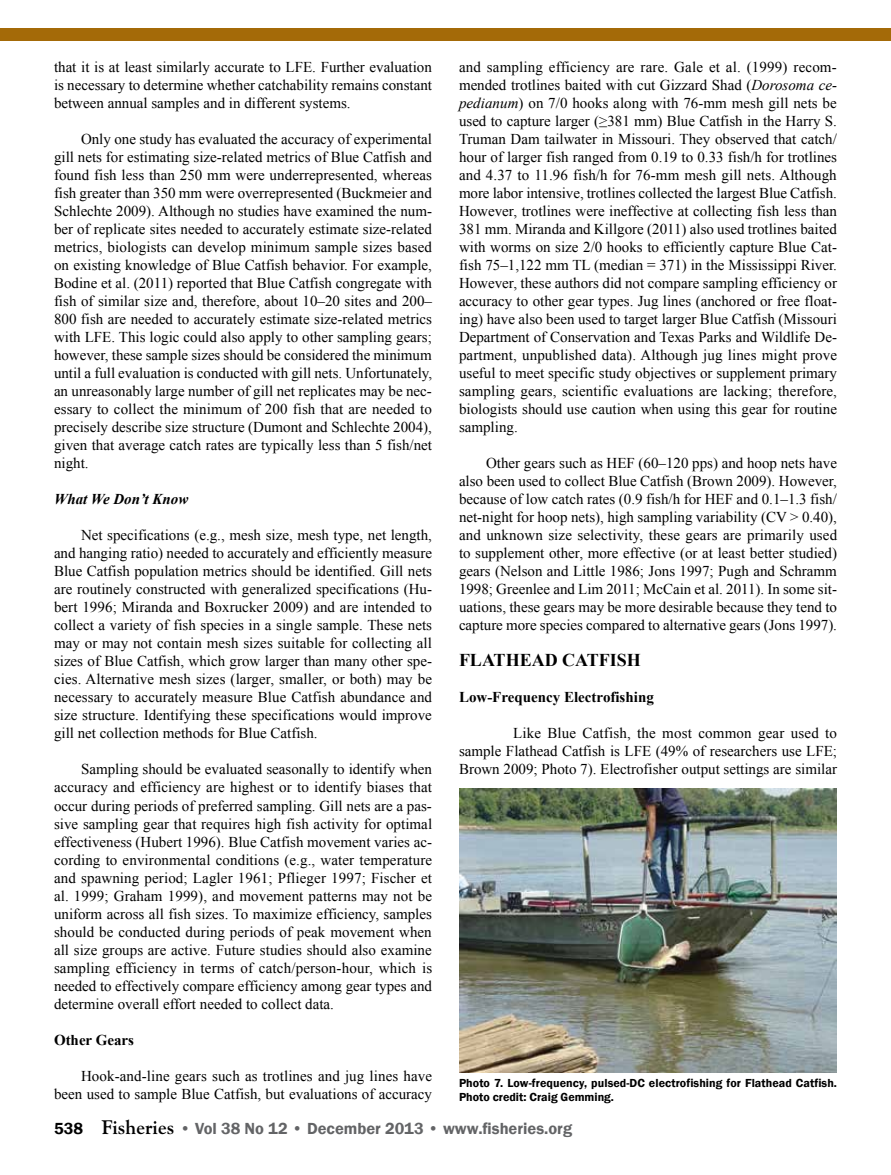
<style>
.page{position:relative;width:891px;height:1175px;background:#fff}
.page>*{position:absolute;margin:0;border:0;box-sizing:border-box;transform-origin:0 0}
.t1{font:700 18px "Times New Roman";color:#000}
.t2{font:600 16.5px "Franklin Gothic";color:#636466}
.t3{font:15px/18px "Times New Roman";color:#000;text-align:justify}
.t4{font:700 15px "Times New Roman";color:#000}
.t5{font:italic 700 15px "Times New Roman";color:#000}
.t6{font:600 12px/14.4px "Franklin Gothic";letter-spacing:.005em;color:#000}
.s1{font-style:italic}
.s2{color:#000}
.s3{font-family:"Goudy";font-weight:700;font-size:19.5px;color:#000}
</style>
<div class="page">
<img style="left:459px;top:788px;width:378px;height:284px">
<div style="left:0;top:28px;width:891px;height:12px;background:#a46a08"></div>
<p class="t3" style="left:54px;top:58px;width:380px">that it is at least similarly accurate to LFE. Further evaluation is necessary to determine whether catchability remains constant between annual samples and in different systems.</p>
<p class="t3" style="left:54px;top:130px;width:380px;text-indent:27px">Only one study has evaluated the accuracy of experimental gill nets for estimating size-related metrics of Blue Catfish and found fish less than 250 mm were underrepresented, whereas fish greater than 350 mm were overrepresented (Buckmeier and Schlechte 2009). Although no studies have examined the num&shy;ber of replicate sites needed to accurately estimate size-related metrics, biologists can develop minimum sample sizes based on existing knowledge of Blue Catfish behavior. For example, Bodine et al. (2011) reported that Blue Catfish congregate with fish of similar size and, therefore, about 10–20 sites and 200– 800 fish are needed to accurately estimate size-related metrics with LFE. This logic could also apply to other sampling gears; however, these sample sizes should be considered the minimum until a full evaluation is conducted with gill nets. Unfortunately, an unreasonably large number of gill net replicates may be nec&shy;essary to collect the minimum of 200 fish that are needed to precisely describe size structure (Dumont and Schlechte 2004), given that average catch rates are typically less than 5 fish/net night.</p>
<p class="t5" style="left:54px;top:489px;width:136px">What We Don’t Know</p>
<p class="t3" style="left:54px;top:526px;width:380px;text-indent:27px">Net specifications (e.g., mesh size, mesh type, net length, and hanging ratio) needed to accurately and efficiently measure Blue Catfish population metrics should be identified. Gill nets are routinely constructed with generalized specifications (Hu&shy;bert 1996; Miranda and Boxrucker 2009) and are intended to collect a variety of fish species in a single sample. These nets may or may not contain mesh sizes suitable for collecting all sizes of Blue Catfish, which grow larger than many other spe&shy;cies. Alternative mesh sizes (larger, smaller, or both) may be necessary to accurately measure Blue Catfish abundance and size structure. Identifying these specifications would improve gill net collection methods for Blue Catfish.</p>
<p class="t3" style="left:54px;top:760px;width:380px;text-indent:27px">Sampling should be evaluated seasonally to identify when accuracy and efficiency are highest or to identify biases that occur during periods of preferred sampling. Gill nets are a pas&shy;sive sampling gear that requires high fish activity for optimal effectiveness (Hubert 1996). Blue Catfish movement varies ac&shy;cording to environmental conditions (e.g., water temperature and spawning period; Lagler 1961; Pflieger 1997; Fischer et al. 1999; Graham 1999), and movement patterns may not be uniform across all fish sizes. To maximize efficiency, samples should be conducted during periods of peak movement when all size groups are active. Future studies should also examine sampling efficiency in terms of catch/person-hour, which is needed to effectively compare efficiency among gear types and determine overall effort needed to collect data.</p>
<p class="t4" style="left:54px;top:1029px;width:82px">Other Gears</p>
<p class="t3" style="left:54px;top:1066px;width:380px;text-align:right">Hook-and-line gears such as trotlines and jug lines have been used to sample Blue Catfish, but evaluations of accuracy</p>
<p class="t3" style="left:459px;top:58px;width:380px">and sampling efficiency are rare. Gale et al. (1999) recom&shy;mended trotlines baited with cut Gizzard Shad (<span class="s1">Dorosoma ce&shy;pedianum</span>) on 7/0 hooks along with 76-mm mesh gill nets be used to capture larger (≥381 mm) Blue Catfish in the Harry S.<br>Truman Dam tailwater in Missouri. They observed that catch/ hour of larger fish ranged from 0.19 to 0.33 fish/h for trotlines and 4.37 to 11.96 fish/h for 76-mm mesh gill nets. Although more labor intensive, trotlines collected the largest Blue Catfish.<br>However, trotlines were ineffective at collecting fish less than 381 mm. Miranda and Killgore (2011) also used trotlines baited with worms on size 2/0 hooks to efficiently capture Blue Cat&shy;fish 75–1,122 mm TL (median = 371) in the Mississippi River.<br>However, these authors did not compare sampling efficiency or accuracy to other gear types. Jug lines (anchored or free float&shy;ing) have also been used to target larger Blue Catfish (Missouri Department of Conservation and Texas Parks and Wildlife De&shy;partment, unpublished data). Although jug lines might prove useful to meet specific study objectives or supplement primary sampling gears, scientific evaluations are lacking; therefore, biologists should use caution when using this gear for routine sampling.</p>
<p class="t3" style="left:459px;top:454px;width:380px;text-indent:27px">Other gears such as HEF (60–120 pps) and hoop nets have also been used to collect Blue Catfish (Brown 2009). However, because of low catch rates (0.9 fish/h for HEF and 0.1–1.3 fish/ net-night for hoop nets), high sampling variability (CV &gt; 0.40), and unknown size selectivity, these gears are primarily used to supplement other, more effective (or at least better studied) gears (Nelson and Little 1986; Jons 1997; Pugh and Schramm 1998; Greenlee and Lim 2011; McCain et al. 2011). In some sit&shy;uations, these gears may be more desirable because they tend to capture more species compared to alternative gears (Jons 1997).</p>
<p class="t1" style="left:459px;top:648px;width:183px">FLATHEAD CATFISH</p>
<p class="t4" style="left:459px;top:687px;width:196px">Low-Frequency Electrofishing</p>
<p class="t3" style="left:459px;top:724px;width:380px;text-indent:54px">Like Blue Catfish, the most common gear used to sample Flathead Catfish is LFE (49% of researchers use LFE; Brown 2009; Photo 7). Electrofisher output settings are similar</p>
<p class="t6" style="left:459px;top:1075px;width:380px">Photo 7. Low-frequency, pulsed-DC electrofishing for Flathead Catfish.<br>Photo credit: Craig Gemming.</p>
<p class="t2" style="left:54px;top:1118px;width:520px"><span class="s2">538</span> <span class="s3">Fisheries</span> • Vol 38 No 12 • December 2013 • www.fisheries.org</p>
</div>
